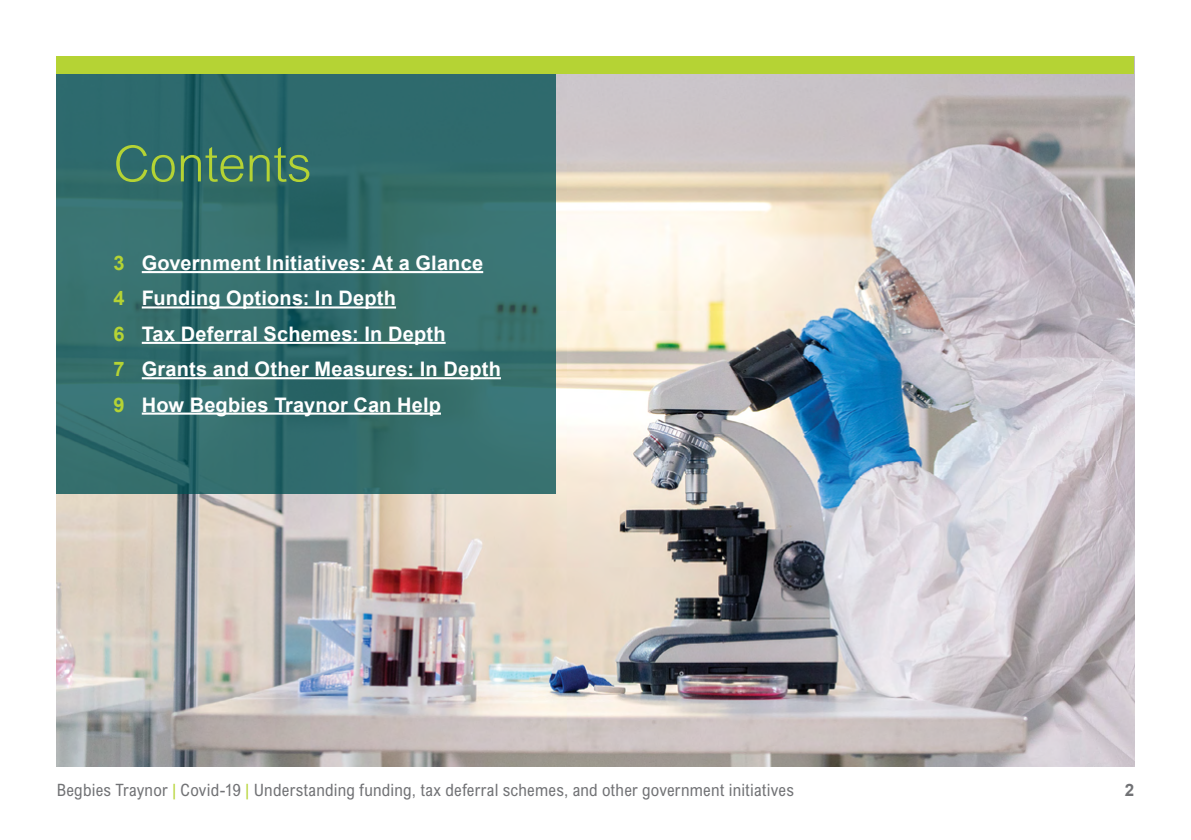
<style>
.page{position:relative;width:1191px;height:840px;background:#fff}
.page>*{position:absolute;margin:0;border:0;box-sizing:border-box;transform-origin:0 0}
.t1{font:300 50px "Arial";letter-spacing:-.005em;color:#b5d334}
.t2{font:700 20px/35.4px "Arial";letter-spacing:.01em;color:#fff}
.t3{font:condensed 17px "Arial";letter-spacing:.015em;color:#717275}
.t4{font:700 17px "Arial";color:#717275}
.s1{color:#b5d334}
</style>
<div class="page">
<img style="left:57px;top:74px;width:1077px;height:691px">
<svg style="left:57px;top:74px;width:499px;height:419px;background:#326c6c"></svg>
<hr style="left:142px;top:271px;width:341px;height:2px;background:#fff">
<hr style="left:142px;top:306px;width:254px;height:2px;background:#fff">
<hr style="left:142px;top:341px;width:303px;height:3px;background:#fff">
<hr style="left:142px;top:377px;width:359px;height:2px;background:#fff">
<hr style="left:142px;top:412px;width:299px;height:2px;background:#fff">
<div style="left:57px;top:57px;width:1077px;height:17px;background:#b5d334"></div>
<h1 class="t1" style="left:113px;top:135px;width:200px">Contents</h1>
<p class="t2" style="left:113px;top:246px;width:389px"><span class="s1">3</span> Government Initiatives: At a Glance<br><span class="s1">4</span> Funding Options: In Depth<br><span class="s1">6</span> Tax Deferral Schemes: In Depth<br><span class="s1">7</span> Grants and Other Measures: In Depth<br><span class="s1">9</span> How Begbies Traynor Can Help</p>
<p class="t3" style="left:57px;top:779px;width:738px">Begbies Traynor <span class="s1">|</span> Covid-19 <span class="s1">|</span> Understanding funding, tax deferral schemes, and other government initiatives</p>
<p class="t4" style="left:1124px;top:778px;width:11px">2</p>
</div>
